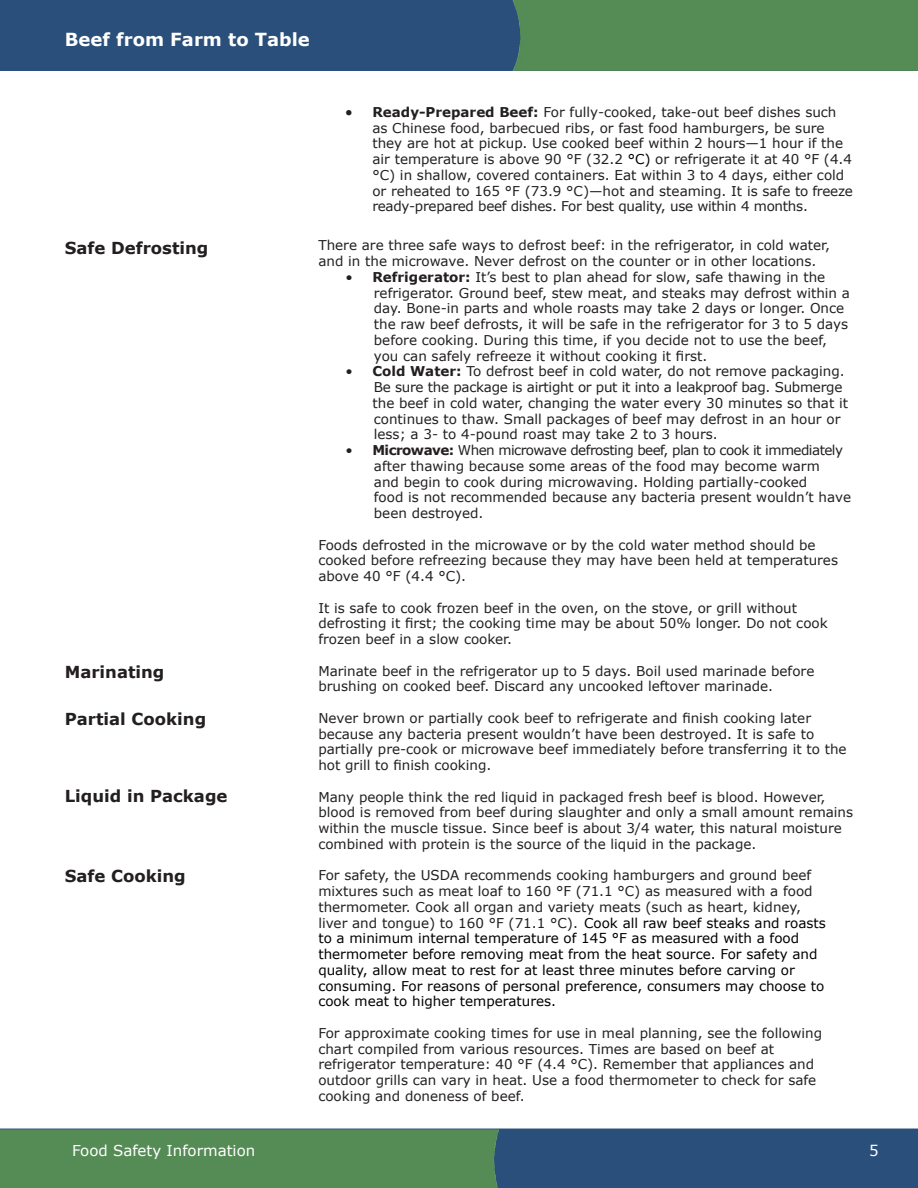
<style>
.page{position:relative;width:918px;height:1188px;background:#fff}
.page>*{position:absolute;margin:0;border:0;box-sizing:border-box;transform-origin:0 0}
.t1{font:700 18px "Verdana";color:#fff}
.t2{font:700 16.5px "Verdana";color:#231f20}
.t3{font:15px "Verdana";color:#fff}
.t4{font:13.5px/15.8px "Verdana";color:#231f20}
.t5{font:13.5px/15.8px "Verdana";color:#000}
.t6{font:13.5px "Verdana";letter-spacing:-.04em;color:#231f20}
.t7{font:13.5px "Verdana";letter-spacing:-.02em;color:#231f20}
.s1{font-weight:700}
.s2{color:#000}
.s3{color:#231f20}
</style>
<div class="page">
<div style="left:0;top:0;width:512px;height:71px;background:#2a4f7a"></div>
<div style="left:512px;top:0;width:406px;height:71px;background:#558c55"></div>
<div style="left:499px;top:1129px;width:419px;height:59px;background:#2a4f7a"></div>
<div style="left:0;top:1129px;width:499px;height:59px;background:#558c55"></div>
<p class="t1" style="left:65px;top:28px;width:247px">Beef from Farm to Table</p>
<p class="t2" style="left:65px;top:237px;width:145px">Safe Defrosting</p>
<p class="t2" style="left:65px;top:661px;width:101px">Marinating</p>
<p class="t2" style="left:65px;top:709px;width:143px">Partial Cooking</p>
<p class="t2" style="left:65px;top:786px;width:164px">Liquid in Package</p>
<p class="t2" style="left:65px;top:865px;width:122px">Safe Cooking</p>
<p class="t4" style="left:372px;top:104px;width:482px;text-indent:-27px">• <span class="s1">Ready-Prepared Beef:</span> For fully-cooked, take-out beef dishes such as Chinese food, barbecued ribs, or fast food hamburgers, be sure they are hot at pickup. Use cooked beef within 2 hours—1 hour if the air temperature is above 90 °F (32.2 <span class="s2">°C)</span> or refrigerate it at 40 °F (4.4 °C) in shallow, covered containers. Eat within 3 to 4 days, either cold or reheated to 165 °F (73.9 °C)—hot and steaming. It is safe to freeze ready-prepared beef dishes. For best quality, use within 4 months.</p>
<p class="t4" style="left:318px;top:237px;width:513px">There are three safe ways to defrost beef: in the refrigerator, in cold water, and in the microwave. Never defrost on the counter or in other locations.</p>
<p class="t4" style="left:345px;top:269px;width:481px">• <span class="s1">Refrigerator:</span> It’s best to plan ahead for slow, safe thawing in the</p>
<p class="t4" style="left:374px;top:285px;width:478px">refrigerator. Ground beef, stew meat, and steaks may defrost within a</p>
<p class="t4" style="left:374px;top:300px;width:472px">day. Bone-in parts and whole roasts may take 2 days or longer. Once</p>
<p class="t4" style="left:374px;top:316px;width:476px">the raw beef defrosts, it will be safe in the refrigerator for 3 to 5 days</p>
<p class="t4" style="left:374px;top:332px;width:455px">before cooking. During this time, if you decide not to use the beef,</p>
<p class="t4" style="left:374px;top:348px;width:335px">you can safely refreeze it without cooking it first.</p>
<p class="t4" style="left:345px;top:363px;width:501px">• <span class="s1">Cold Water:</span> To defrost beef in cold water, do not remove packaging.</p>
<p class="t7" style="left:374px;top:378px;width:470px">Be sure the package is airtight or put it into a leakproof bag. Submerge</p>
<p class="t4" style="left:373px;top:395px;width:477px">the beef in cold water, changing the water every 30 minutes so that it</p>
<p class="t4" style="left:374px;top:411px;width:468px">continues to thaw. Small packages of beef may defrost in an hour or</p>
<p class="t4" style="left:374px;top:426px;width:345px">less; a 3- to 4-pound roast may take 2 to 3 hours.</p>
<p class="t6" style="left:345px;top:441px;width:499px">• <span class="s1">Microwave:</span> When microwave defrosting beef, plan to cook it immediately</p>
<p class="t4" style="left:374px;top:458px;width:447px">after thawing because some areas of the food may become warm</p>
<p class="t4" style="left:374px;top:474px;width:435px">and begin to cook during microwaving. Holding partially-cooked</p>
<p class="t4" style="left:374px;top:489px;width:479px">food is not recommended because any bacteria present wouldn’t have</p>
<p class="t4" style="left:374px;top:505px;width:111px">been destroyed.</p>
<p class="t4" style="left:318px;top:537px;width:521px">Foods defrosted in the microwave or by the cold water method should be cooked before refreezing because they may have been held at temperatures above 40 °F (4.4 °C).</p>
<p class="t4" style="left:318px;top:600px;width:511px">It is safe to cook frozen beef in the oven, on the stove, or grill without defrosting it first; the cooking time may be about 50% longer. Do not cook frozen beef in a slow cooker.</p>
<p class="t4" style="left:318px;top:663px;width:498px">Marinate beef in the refrigerator up to 5 days. Boil used marinade before brushing on cooked beef. Discard any uncooked leftover marinade.</p>
<p class="t4" style="left:318px;top:710px;width:530px">Never brown or partially cook beef to refrigerate and finish cooking later because any bacteria present wouldn’t have been destroyed. It is safe to partially pre-cook or microwave beef immediately before transferring it to the hot grill to finish cooking.</p>
<p class="t4" style="left:318px;top:789px;width:536px">Many people think the red liquid in packaged fresh beef is blood. However, blood is removed from beef during slaughter and only a small amount remains within the muscle tissue. Since beef is about 3/4 water, this natural moisture combined with protein is the source of the liquid in the package.</p>
<p class="t5" style="left:318px;top:867px;width:509px"><span class="s3">For safety, the USDA recommends cooking hamburgers and ground beef mixtures such as meat loaf to 160 °F (71.1 °C) as measured with a food thermometer. Cook all organ and variety meats (such as heart, kidney, liver and tongue) to 160 °F (71.1 °C).</span> Cook all raw beef steaks and roasts to a minimum internal temperature of 145 °F as measured with a food thermometer before removing meat from the heat source. For safety and quality, allow meat to rest for at least three minutes before carving or consuming. For reasons of personal preference, consumers may choose to cook meat to higher temperatures.</p>
<p class="t4" style="left:318px;top:1025px;width:505px">For approximate cooking times for use in meal planning, see the following chart compiled from various resources. Times are based on beef at refrigerator temperature: 40 °F (4.4 °C). Remember that appliances and outdoor grills can vary in heat. Use a food thermometer to check for safe cooking and doneness of beef.</p>
<p class="t3" style="left:72px;top:1141px;width:185px">Food Safety Information</p>
<p class="t3" style="left:869px;top:1141px;width:11px">5</p>
</div>
